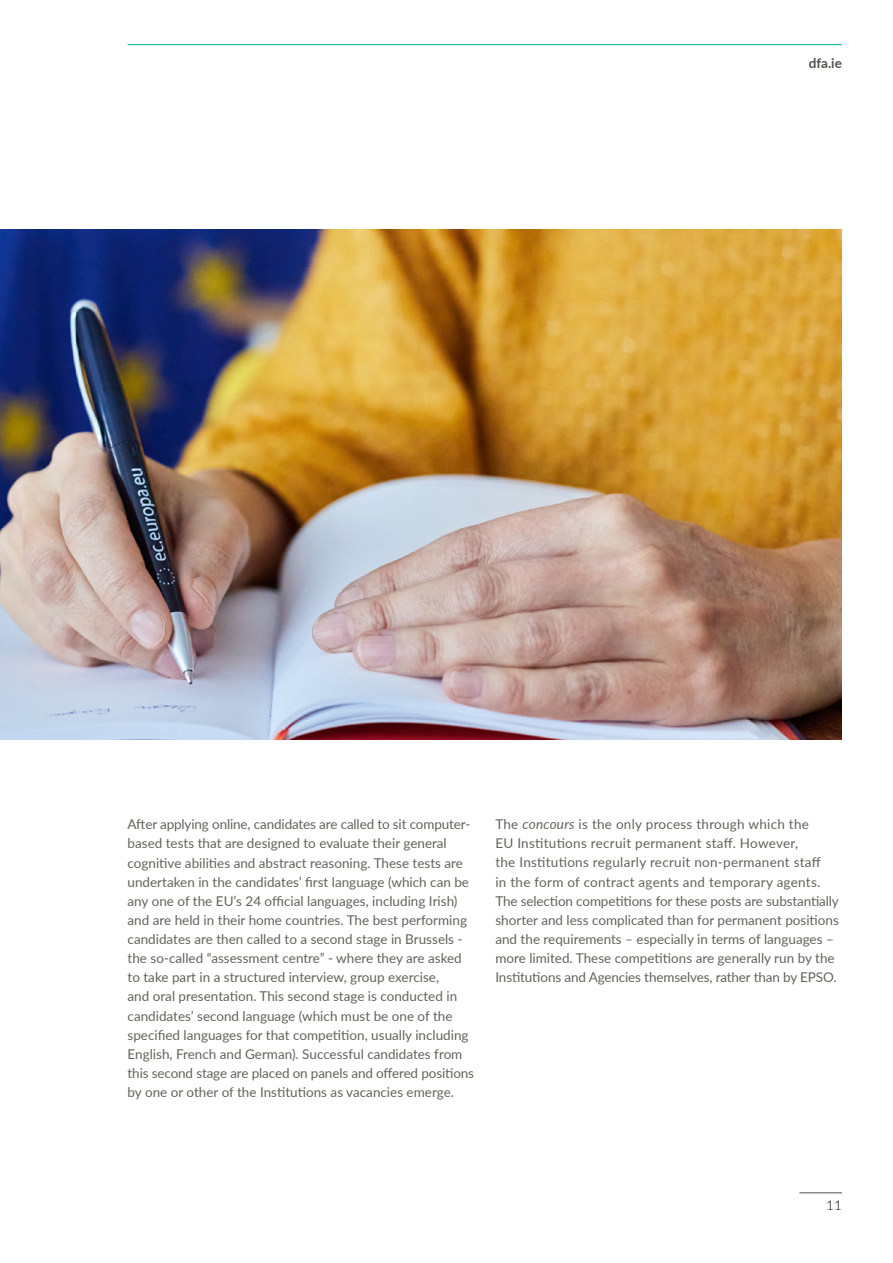
<style>
.page{position:relative;width:893px;height:1263px;background:#fff}
.page>*{position:absolute;margin:0;border:0;box-sizing:border-box;transform-origin:0 0}
.t1{font:13.5px/19.2px "Lato";color:#63635b}
.t2{font:700 13.5px "Lato";color:#51534a}
.t3{font:300 13.5px "Lato";color:#000}
.s1{font-style:italic}
</style>
<div class="page">
<hr style="left:799px;top:1192px;width:43px;height:1px;background:#51534a">
<hr style="left:128px;top:44px;width:714px;height:1px;background:#00b18f">
<img style="left:0;top:230px;width:842px;height:509px">
<p class="t2" style="left:809px;top:53px;width:35px">dfa.ie</p>
<p class="t1" style="left:128px;top:814px;width:348px">After applying online, candidates are called to sit computer&shy;based tests that are designed to evaluate their general cognitive abilities and abstract reasoning. These tests are undertaken in the candidates’ first language (which can be any one of the EU’s 24 official languages, including Irish) and are held in their home countries. The best performing candidates are then called to a second stage in Brussels - the so-called “assessment centre” - where they are asked to take part in a structured interview, group exercise,<br>and oral presentation. This second stage is conducted in candidates’ second language (which must be one of the specified languages for that competition, usually including English, French and German). Successful candidates from this second stage are placed on panels and offered positions by one or other of the Institutions as vacancies emerge.</p>
<p class="t1" style="left:495px;top:814px;width:345px">The <span class="s1">concours</span> is the only process through which the<br>EU Institutions recruit permanent staff. However,<br>the Institutions regularly recruit non-permanent staff<br>in the form of contract agents and temporary agents.<br>The selection competitions for these posts are substantially shorter and less complicated than for permanent positions and the requirements – especially in terms of languages – more limited. These competitions are generally run by the Institutions and Agencies themselves, rather than by EPSO.</p>
<p class="t3" style="left:826px;top:1196px;width:17px">11</p>
</div>
